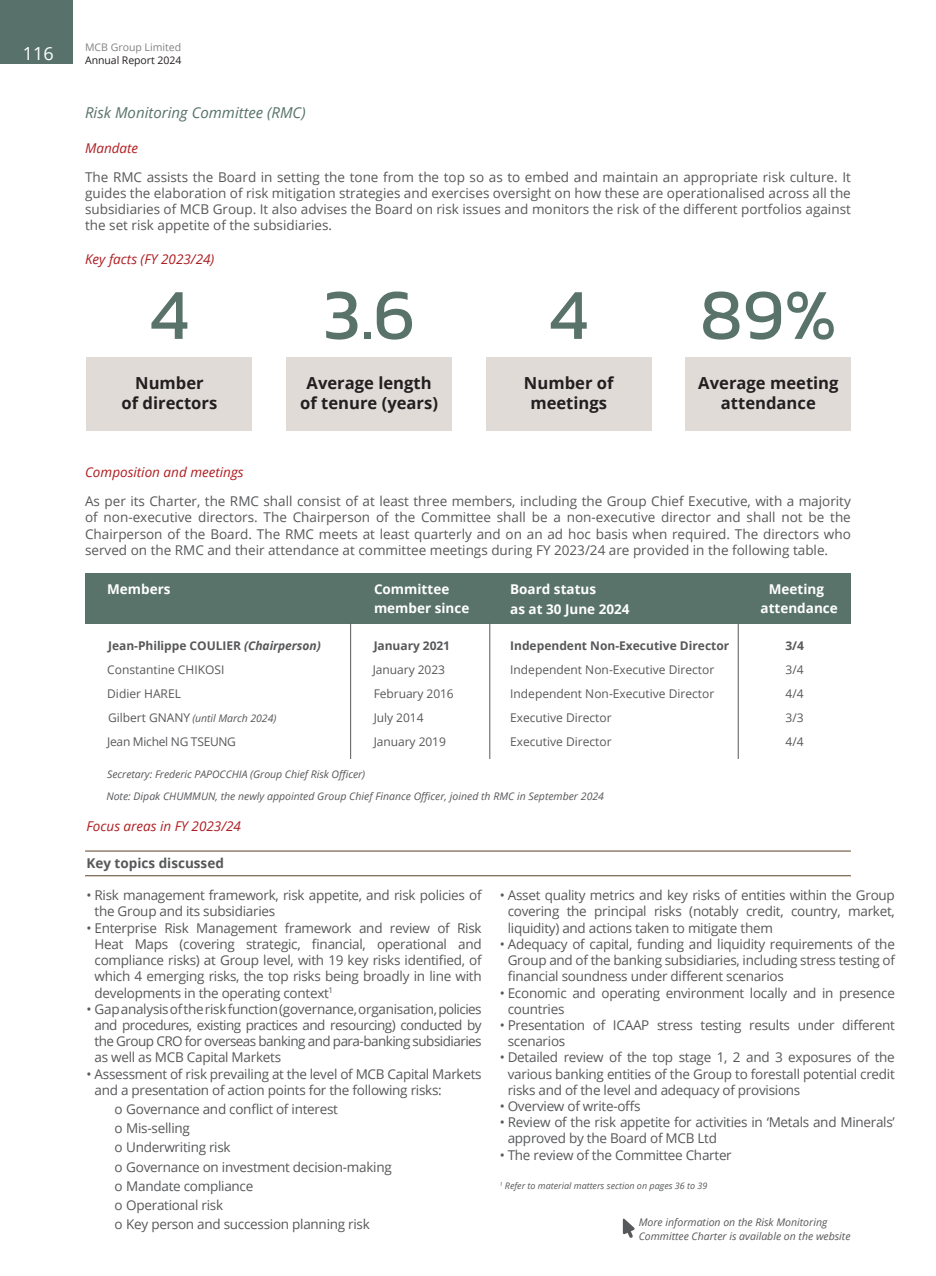
<style>
.page{position:relative;width:936px;height:1276px;background:#fff}
.page>*{position:absolute;margin:0;border:0;box-sizing:border-box;transform-origin:0 0}
.t1{font:72.45px "Kanit";color:#59736b}
.t2{font:18px "Open Sans";color:#fff}
.t3{font:700 16.65px/20px "Open Sans";color:#231f20;text-align:center}
.t4{font:italic 15px "Open Sans";color:#58726b}
.t5{font:13.5px/16.2px "Open Sans";letter-spacing:-.02em;color:#57585a;text-align:justify}
.t6{font:italic 13.5px "Open Sans";color:#af1e22}
.t7{font:700 13.5px/19px "Open Sans";color:#fff;text-align:center}
.t8{font:700 13.5px "Open Sans";color:#57585a}
.t9{font:12px "Open Sans";color:#57585a}
.t10{font:700 12px "Open Sans";color:#57585a}
.t11{font:12px "Open Sans";letter-spacing:-.025em;color:#57585a}
.t12{font:italic 10.5px/13.5px "Open Sans";color:#57585a}
.t13{font:10.5px "Open Sans";letter-spacing:-.005em;color:#231f20}
.t14{font:10.5px "Open Sans";color:#808285}
.t15{font:italic 9px "Open Sans";color:#57585a}
.s1{font-style:italic}
.s2{font-style:normal;font-size:12px}
</style>
<div class="page">
<div style="left:0;top:0;width:72px;height:64px;background:#58726b"></div>
<div style="left:86px;top:357px;width:166px;height:74px;background:#e0dbd6"></div>
<div style="left:286px;top:357px;width:166px;height:74px;background:#e0dbd6"></div>
<div style="left:486px;top:357px;width:165px;height:74px;background:#e0dbd6"></div>
<div style="left:685px;top:357px;width:166px;height:74px;background:#e0dbd6"></div>
<hr style="left:85px;top:875px;width:765px;height:1px;background:#5b4226">
<hr style="left:85px;top:850px;width:765px;height:1px;background:#5b4226">
<div style="left:85px;top:573px;width:765px;height:51px;background:#59736b"></div>
<hr style="left:350px;top:623px;width:1px;height:136px;background:#57585a">
<hr style="left:489px;top:623px;width:1px;height:136px;background:#57585a">
<hr style="left:738px;top:623px;width:1px;height:136px;background:#57585a">
<svg style="left:622px;top:1218px;width:12px;height:19px"></svg>
<h2 class="t2" style="left:23px;top:41px;width:32px">116</h2>
<p class="t14" style="left:85px;top:40px;width:98px">MCB Group Limited</p>
<p class="t13" style="left:85px;top:53px;width:98px">Annual Report 2024</p>
<p class="t4" style="left:85px;top:102px;width:222px">Risk Monitoring Committee (RMC)</p>
<p class="t6" style="left:85px;top:139px;width:55px">Mandate</p>
<p class="t5" style="left:85px;top:168px;width:767px">The RMC assists the Board in setting the tone from the top so as to embed and maintain an appropriate risk culture. It guides the elaboration of risk mitigation strategies and exercises oversight on how these are operationalised across all the subsidiaries of MCB Group. It also advises the Board on risk issues and monitors the risk of the different portfolios against the set risk appetite of the subsidiaries.</p>
<p class="t6" style="left:85px;top:249px;width:131px">Key facts (FY 2023/24)</p>
<h1 class="t1" style="left:150px;top:262px;width:41px">4</h1>
<h1 class="t1" style="left:323px;top:262px;width:94px">3.6</h1>
<p class="t3" style="left:300px;top:372px;width:139px">Average length of tenure (years)</p>
<p class="t3" style="left:121px;top:372px;width:97px">Number<br>of directors</p>
<h1 class="t1" style="left:549px;top:262px;width:41px">4</h1>
<p class="t3" style="left:524px;top:372px;width:91px">Number of meetings</p>
<h1 class="t1" style="left:700px;top:262px;width:138px">89%</h1>
<p class="t3" style="left:698px;top:372px;width:142px">Average meeting attendance</p>
<p class="t6" style="left:85px;top:463px;width:160px">Composition and meetings</p>
<p class="t5" style="left:85px;top:493px;width:767px">As per its Charter, the RMC shall consist of at least three members, including the Group Chief Executive, with a majority of non-executive directors. The Chairperson of the Committee shall be a non-executive director and shall not be the Chairperson of the Board. The RMC meets at least quarterly and on an ad hoc basis when required. The directors who served on the RMC and their attendance at committee meetings during FY 2023/24 are provided in the following table.</p>
<p class="t7" style="left:107px;top:579px;width:65px">Members</p>
<p class="t7" style="left:760px;top:579px;width:79px">Meeting attendance</p>
<p class="t7" style="left:374px;top:579px;width:97px;text-align:left">Committee member since</p>
<p class="t7" style="left:510px;top:579px;width:87px">Board status</p>
<p class="t7" style="left:510px;top:599px;width:121px">as at 30 June 2024</p>
<p class="t10" style="left:108px;top:637px;width:214px">Jean-Philippe COULIER <span class="s1">(Chairperson)</span></p>
<p class="t10" style="left:373px;top:637px;width:78px">January 2021</p>
<p class="t10" style="left:510px;top:637px;width:221px">Independent Non-Executive Director</p>
<p class="t10" style="left:785px;top:637px;width:20px">3/4</p>
<p class="t9" style="left:107px;top:661px;width:119px">Constantine CHIKOSI</p>
<p class="t9" style="left:373px;top:662px;width:74px">January 2023</p>
<p class="t9" style="left:510px;top:662px;width:206px">Independent Non-Executive Director</p>
<p class="t9" style="left:785px;top:662px;width:20px">3/4</p>
<p class="t9" style="left:107px;top:685px;width:75px">Didier HAREL</p>
<p class="t9" style="left:374px;top:686px;width:82px">February 2016</p>
<p class="t9" style="left:510px;top:686px;width:206px">Independent Non-Executive Director</p>
<p class="t9" style="left:785px;top:686px;width:20px">4/4</p>
<p class="t12" style="left:108px;top:711px;width:170px"><span class="s2">Gilbert GNANY</span> (until March 2024)</p>
<p class="t9" style="left:374px;top:710px;width:51px">July 2014</p>
<p class="t9" style="left:510px;top:710px;width:103px">Executive Director</p>
<p class="t9" style="left:785px;top:710px;width:20px">3/3</p>
<p class="t11" style="left:107px;top:734px;width:130px">Jean Michel NG TSEUNG</p>
<p class="t9" style="left:374px;top:734px;width:74px">January 2019</p>
<p class="t9" style="left:510px;top:734px;width:103px">Executive Director</p>
<p class="t9" style="left:785px;top:734px;width:20px">4/4</p>
<p class="t12" style="left:107px;top:767px;width:259px">Secretary: Frederic PAPOCCHIA (Group Chief Risk Officer)</p>
<p class="t12" style="left:106px;top:789px;width:499px">Note: Dipak CHUMMUN, the newly appointed Group Chief Finance Officer, joined th RMC in September 2024</p>
<p class="t6" style="left:86px;top:817px;width:156px">Focus areas in FY 2023/24</p>
<p class="t8" style="left:86px;top:853px;width:139px">Key topics discussed</p>
<p class="t5" style="left:94px;top:887px;width:388px;text-indent:-8px">• Risk management framework, risk appetite, and risk policies of the Group and its subsidiaries</p>
<p class="t5" style="left:94px;top:919px;width:388px;text-indent:-8px">• Enterprise Risk Management framework and review of Risk Heat Maps (covering strategic, financial, operational and compliance risks) at Group level, with 19 key risks identified, of which 4 emerging risks, the top risks being broadly in line with developments in the operating context<sup>1</sup></p>
<p class="t5" style="left:94px;top:1000px;width:388px;text-indent:-8px">• Gap analysis of the risk function (governance, organisation, policies and procedures, existing practices and resourcing) conducted by the Group CRO for overseas banking and para-banking subsidiaries as well as MCB Capital Markets</p>
<p class="t5" style="left:94px;top:1065px;width:388px;text-indent:-8px">• Assessment of risk prevailing at the level of MCB Capital Markets and a presentation of action points for the following risks:</p>
<p class="t5" style="left:115px;top:1099px;width:279px;line-height:19.2px;text-align:left">o Governance and conflict of interest<br>o Mis-selling<br>o Underwriting risk<br>o Governance on investment decision-making o Mandate compliance<br>o Operational risk<br>o Key person and succession planning risk</p>
<p class="t5" style="left:507px;top:887px;width:388px;text-indent:-8px">• Asset quality metrics and key risks of entities within the Group covering the principal risks (notably credit, country, market, liquidity) and actions taken to mitigate them</p>
<p class="t5" style="left:507px;top:935px;width:388px;text-indent:-8px">• Adequacy of capital, funding and liquidity requirements of the Group and of the banking subsidiaries, including stress testing of financial soundness under different scenarios</p>
<p class="t5" style="left:507px;top:984px;width:388px;text-indent:-8px">• Economic and operating environment locally and in presence countries</p>
<p class="t5" style="left:507px;top:1016px;width:388px;text-indent:-8px">• Presentation of ICAAP stress testing results under different scenarios</p>
<p class="t5" style="left:507px;top:1049px;width:388px;text-indent:-8px">• Detailed review of the top stage 1, 2 and 3 exposures of the various banking entities of the Group to forestall potential credit risks and of the level and adequacy of provisions</p>
<p class="t5" style="left:499px;top:1097px;width:142px">• Overview of write-offs</p>
<p class="t5" style="left:507px;top:1113px;width:388px;text-indent:-8px">• Review of the risk appetite for activities in ‘Metals and Minerals’ approved by the Board of MCB Ltd</p>
<p class="t5" style="left:499px;top:1146px;width:233px">• The review of the Committee Charter</p>
<p class="t15" style="left:499px;top:1180px;width:209px"><sup>1</sup> Refer to material matters section on pages 36 to 39</p>
<p class="t12" style="left:638px;top:1215px;width:213px">More information on the Risk Monitoring<br>Committee Charter is available on the website</p>
</div>
